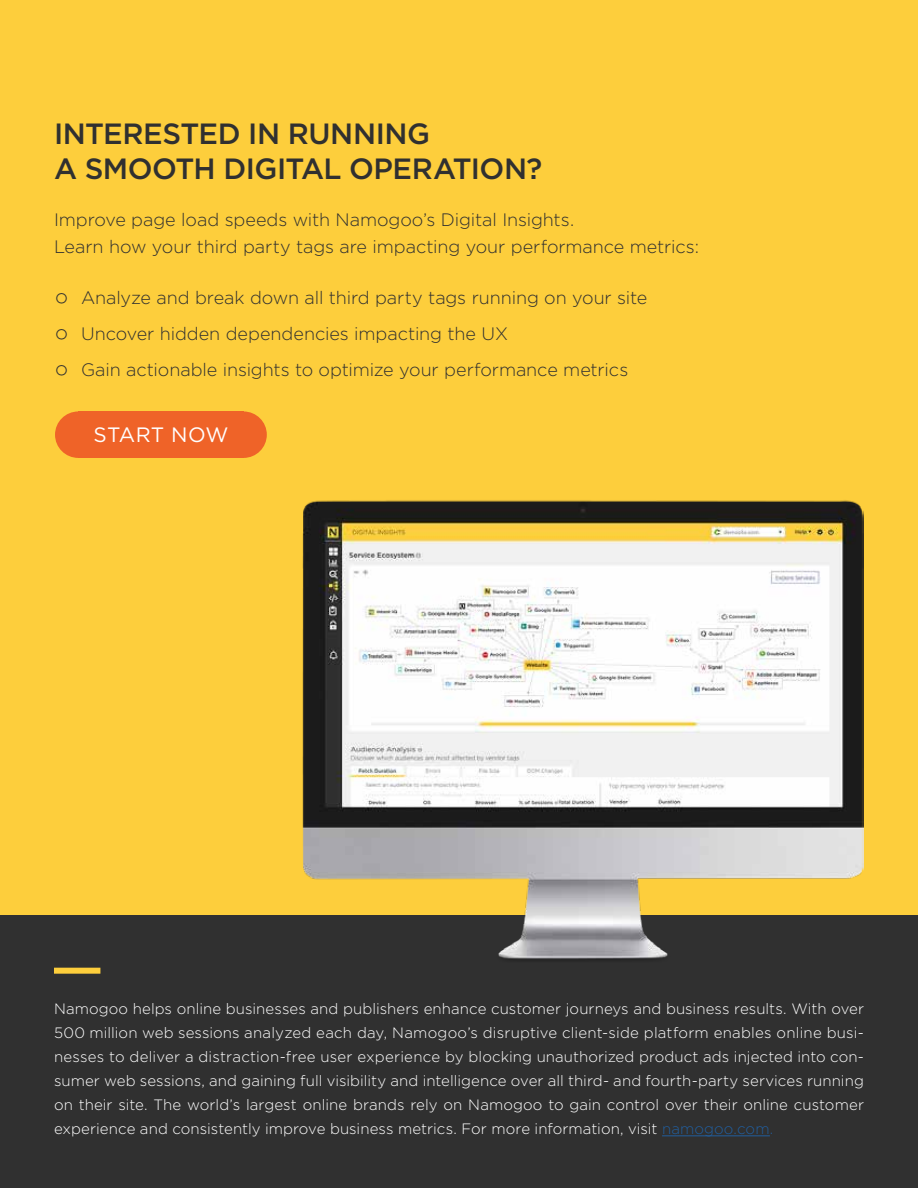
<style>
.page{position:relative;width:918px;height:1188px;background:#fff}
.page>*{position:absolute;margin:0;border:0;box-sizing:border-box;transform-origin:0 0}
.t1{font:500 29.25px/35.1px "Gotham Pro";letter-spacing:-.015em;color:#303030}
.t2{font:20.85px "Gotham Pro";letter-spacing:.015em;color:#fff}
.t3{font:300 18px/36px "Gotham Pro";letter-spacing:-.005em;color:#303030}
.t4{font:300 15px/24px "Gotham Pro";letter-spacing:.005em;color:#fff;text-align:justify}
.s1{font-family:"Koz Min Pr 6 N";font-weight:400;font-size:15px}
.s2{color:#215e9e}
</style>
<div class="page">
<div style="left:0;top:0;width:918px;height:916px;background:#fdce3c"></div>
<div style="left:0;top:916px;width:918px;height:272px;background:#303030"></div>
<hr style="left:662px;top:1136px;width:108px;height:1px;background:#215e9e">
<div style="left:54px;top:968px;width:46px;height:6px;background:#fdce3c"></div>
<div style="left:83px;top:411px;width:156px;height:47px;background:#ef6328"></div>
<div style="left:55px;top:411px;width:46px;height:47px;background:#ef6328;border-radius:50%"></div>
<div style="left:220px;top:411px;width:47px;height:47px;background:#ef6328;border-radius:50%"></div>
<img style="left:303px;top:500px;width:561px;height:460px">
<h1 class="t1" style="left:54px;top:116px;width:490px">INTERESTED IN RUNNING<br>A SMOOTH DIGITAL OPERATION?</h1>
<p class="t3" style="left:54px;top:206px;width:647px;line-height:27px">Improve page load speeds with Namogoo’s Digital Insights.<br>Learn how your third party tags are impacting your performance metrics:</p>
<p class="t3" style="left:54px;top:280px;width:595px"><span class="s1">◦</span> Analyze and break down all third party tags running on your site <span class="s1">◦</span> Uncover hidden dependencies impacting the UX<br><span class="s1">◦</span> Gain actionable insights to optimize your performance metrics</p>
<h2 class="t2" style="left:93px;top:423px;width:137px">START NOW</h2>
<p class="t4" style="left:54px;top:997px;width:812px">Namogoo helps online businesses and publishers enhance customer journeys and business results. With over 500 million web sessions analyzed each day, Namogoo’s disruptive client-side platform enables online busi&shy;nesses to deliver a distraction-free user experience by blocking unauthorized product ads injected into con&shy;sumer web sessions, and gaining full visibility and intelligence over all third- and fourth-party services running on their site. The world’s largest online brands rely on Namogoo to gain control over their online customer experience and consistently improve business metrics. For more information, visit <span class="s2">namogoo.com.</span></p>
</div>
